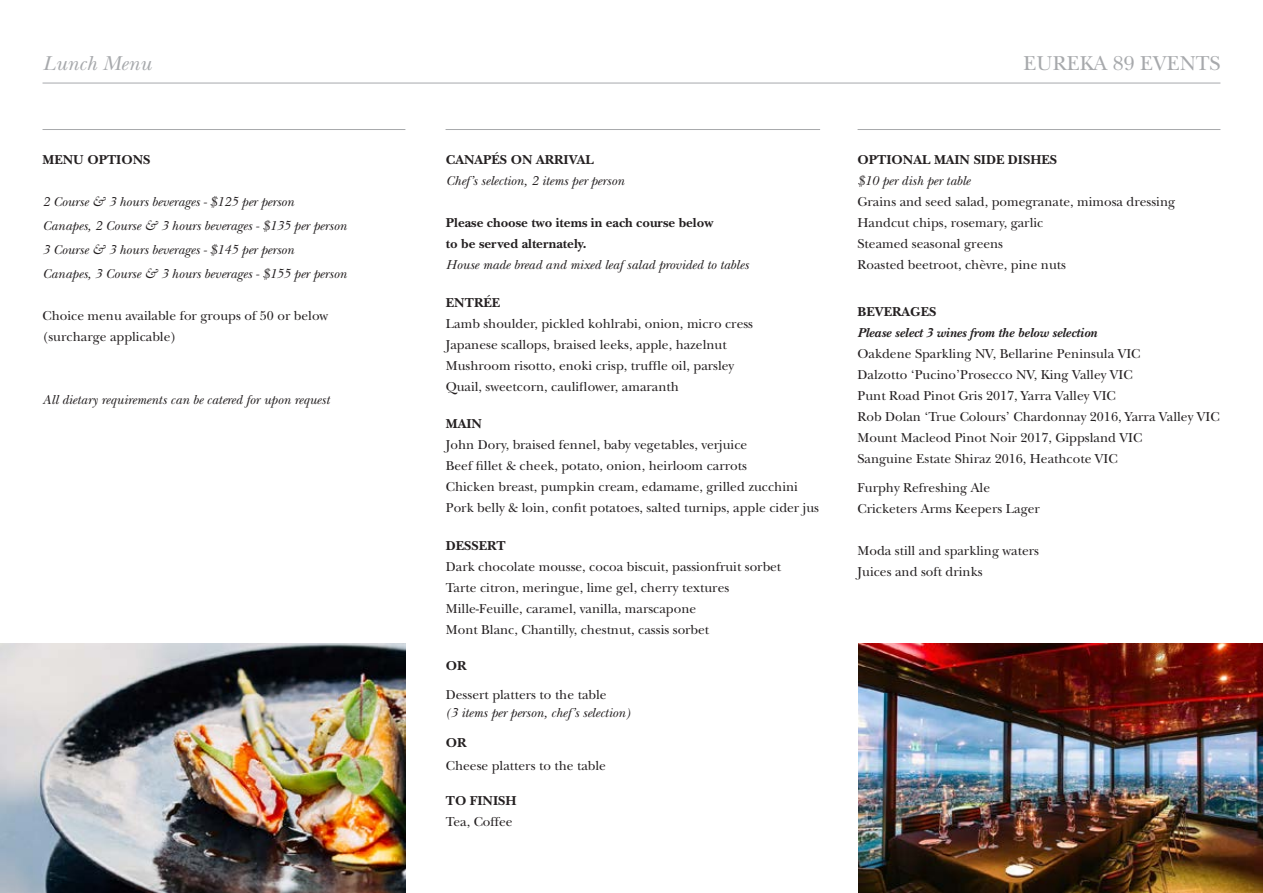
<style>
.page{position:relative;width:1263px;height:893px;background:#fff}
.page>*{position:absolute;margin:0;border:0;box-sizing:border-box;transform-origin:0 0}
.t1{font:21px "New Baskerville Std";color:#a7a9ac}
.t2{font:italic 21px "New Baskerville Std";color:#a7a9ac}
.t3{font:13.5px/21px "New Baskerville Std";color:#231f20}
.t4{font:italic 13.5px/24px "New Baskerville Std";color:#231f20}
.t5{font:700 13.5px/21px "New Baskerville Std";color:#231f20}
.t6{font:italic 700 13.5px "New Baskerville Std";color:#231f20}
</style>
<div class="page">
<hr style="left:43px;top:83px;width:1177px;height:1px;background:#a7a9ac">
<hr style="left:43px;top:129px;width:362px;height:1px;background:#a7a9ac">
<hr style="left:446px;top:129px;width:374px;height:1px;background:#a7a9ac">
<hr style="left:857px;top:129px;width:363px;height:1px;background:#a7a9ac">
<img style="left:0;top:643px;width:405px;height:250px">
<img style="left:859px;top:643px;width:404px;height:250px">
<h1 class="t2" style="left:43px;top:51px;width:110px">Lunch Menu</h1>
<h1 class="t1" style="left:1023px;top:51px;width:198px">EUREKA 89 EVENTS</h1>
<p class="t5" style="left:43px;top:149px;width:109px">MENU OPTIONS</p>
<p class="t4" style="left:43px;top:190px;width:306px">2 Course &amp; 3 hours beverages - $125 per person<br>Canapes, 2 Course &amp; 3 hours beverages - $135 per person 3 Course &amp; 3 hours beverages - $145 per person<br>Canapes, 3 Course &amp; 3 hours beverages - $155 per person</p>
<p class="t3" style="left:43px;top:305px;width:287px">Choice menu available for groups of 50 or below (surcharge applicable)</p>
<p class="t4" style="left:43px;top:388px;width:288px">All dietary requirements can be catered for upon request</p>
<p class="t5" style="left:446px;top:149px;width:149px">CANAPÉS ON ARRIVAL</p>
<p class="t4" style="left:446px;top:169px;width:180px">Chef’s selection, 2 items per person</p>
<p class="t5" style="left:446px;top:212px;width:269px">Please choose two items in each course below to be served alternately.</p>
<p class="t4" style="left:446px;top:253px;width:304px">House made bread and mixed leaf salad provided to tables</p>
<p class="t5" style="left:446px;top:292px;width:56px">ENTRÉE</p>
<p class="t3" style="left:446px;top:313px;width:309px">Lamb shoulder, pickled kohlrabi, onion, micro cress Japanese scallops, braised leeks, apple, hazelnut Mushroom risotto, enoki crisp, truffle oil, parsley Quail, sweetcorn, cauliflower, amaranth</p>
<p class="t5" style="left:446px;top:413px;width:38px">MAIN</p>
<p class="t3" style="left:446px;top:434px;width:375px">John Dory, braised fennel, baby vegetables, verjuice<br>Beef fillet &amp; cheek, potato, onion, heirloom carrots<br>Chicken breast, pumpkin cream, edamame, grilled zucchini Pork belly &amp; loin, confit potatoes, salted turnips, apple cider jus</p>
<p class="t5" style="left:446px;top:535px;width:61px">DESSERT</p>
<p class="t3" style="left:446px;top:556px;width:337px">Dark chocolate mousse, cocoa biscuit, passionfruit sorbet Tarte citron, meringue, lime gel, cherry textures Mille-Feuille, caramel, vanilla, marscapone<br>Mont Blanc, Chantilly, chestnut, cassis sorbet</p>
<p class="t5" style="left:446px;top:655px;width:22px">OR</p>
<p class="t3" style="left:446px;top:684px;width:162px">Dessert platters to the table</p>
<p class="t4" style="left:446px;top:701px;width:186px">(3 items per person, chef’s selection)</p>
<p class="t5" style="left:446px;top:732px;width:22px">OR</p>
<p class="t3" style="left:446px;top:755px;width:162px">Cheese platters to the table</p>
<p class="t5" style="left:446px;top:790px;width:72px">TO FINISH</p>
<p class="t3" style="left:446px;top:811px;width:68px">Tea, Coffee</p>
<p class="t5" style="left:857px;top:149px;width:201px">OPTIONAL MAIN SIDE DISHES</p>
<p class="t4" style="left:857px;top:169px;width:114px">$10 per dish per table</p>
<p class="t3" style="left:857px;top:191px;width:319px">Grains and seed salad, pomegranate, mimosa dressing Handcut chips, rosemary, garlic<br>Steamed seasonal greens<br>Roasted beetroot, chèvre, pine nuts</p>
<p class="t5" style="left:857px;top:301px;width:80px">BEVERAGES</p>
<p class="t6" style="left:857px;top:324px;width:241px">Please select 3 wines from the below selection</p>
<p class="t3" style="left:857px;top:343px;width:363px">Oakdene Sparkling NV, Bellarine Peninsula VIC<br>Dalzotto ‘Pucino’Prosecco NV, King Valley VIC<br>Punt Road Pinot Gris 2017, Yarra Valley VIC<br>Rob Dolan ‘True Colours’ Chardonnay 2016, Yarra Valley VIC Mount Macleod Pinot Noir 2017, Gippsland VIC<br>Sanguine Estate Shiraz 2016, Heathcote VIC</p>
<p class="t3" style="left:857px;top:477px;width:184px">Furphy Refreshing Ale<br>Cricketers Arms Keepers Lager</p>
<p class="t3" style="left:857px;top:540px;width:183px">Moda still and sparkling waters<br>Juices and soft drinks</p>
</div>
